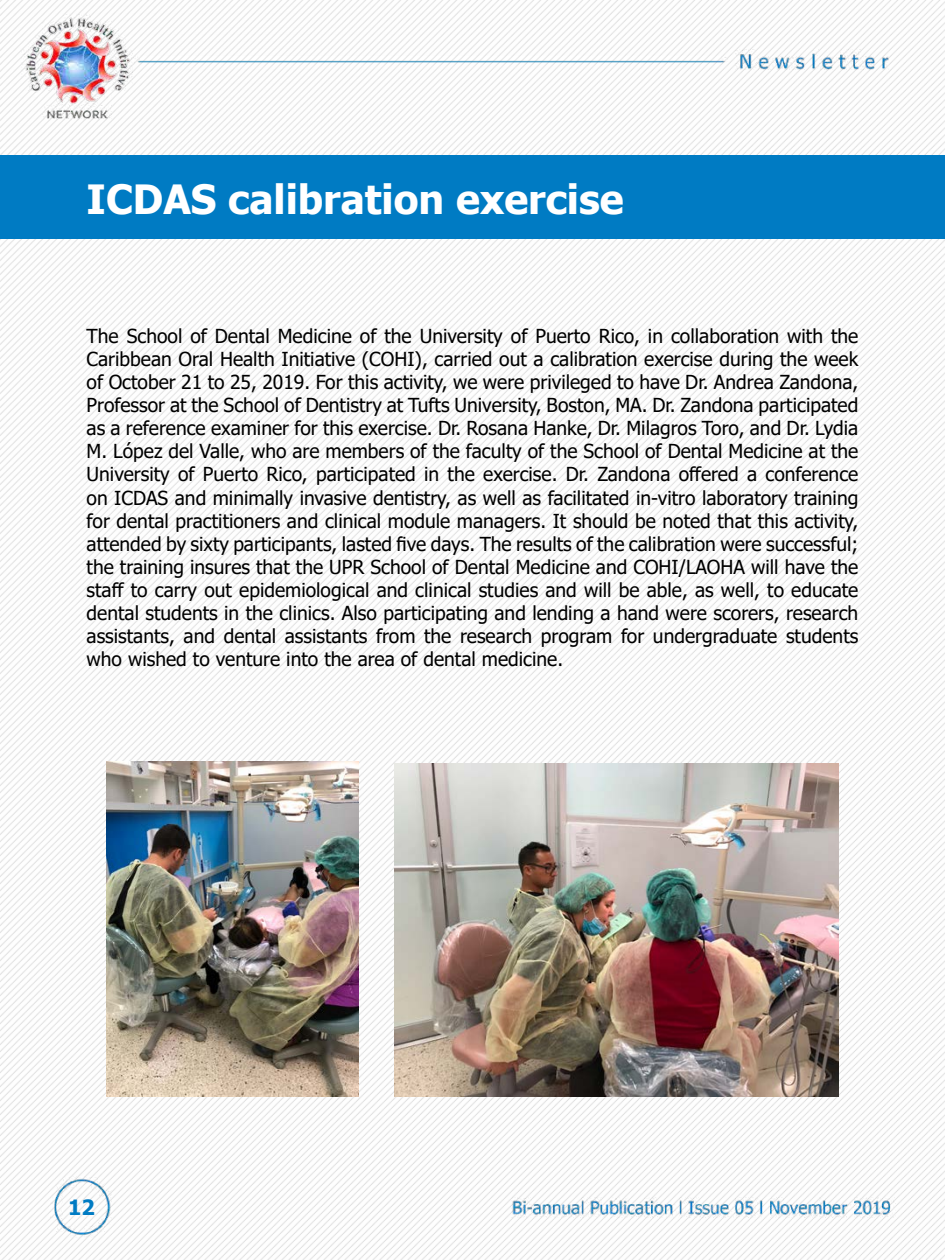
<style>
.page{position:relative;width:945px;height:1260px;background:#fff}
.page>*{position:absolute;margin:0;border:0;box-sizing:border-box;transform-origin:0 0}
.t1{font:700 40.25px "Tahoma";color:#fff}
.t2{font:700 21px "Tahoma";color:#007bc3}
.t3{font:19.25px/23.1px "Tahoma";color:#000;text-align:justify}
</style>
<div class="page">
<img style="left:0;top:0;width:945px;height:1260px">
<img style="left:107px;top:761px;width:251px;height:335px">
<img style="left:394px;top:763px;width:444px;height:333px">
<div style="left:0;top:155px;width:945px;height:84px;background:#007bc3"></div>
<h1 class="t1" style="left:87px;top:171px;width:539px">ICDAS calibration exercise</h1>
<p class="t3" style="left:87px;top:325px;width:773px">The School of Dental Medicine of the University of Puerto Rico, in collaboration with the Caribbean Oral Health Initiative (COHI), carried out a calibration exercise during the week of October 21 to 25, 2019. For this activity, we were privileged to have Dr. Andrea Zandona, Professor at the School of Dentistry at Tufts University, Boston, MA. Dr. Zandona participated as a reference examiner for this exercise. Dr. Rosana Hanke, Dr. Milagros Toro, and Dr. Lydia M. López del Valle, who are members of the faculty of the School of Dental Medicine at the University of Puerto Rico, participated in the exercise. Dr. Zandona offered a conference on ICDAS and minimally invasive dentistry, as well as facilitated in-vitro laboratory training for dental practitioners and clinical module managers. It should be noted that this activity, attended by sixty participants, lasted five days. The results of the calibration were successful; the training insures that the UPR School of Dental Medicine and COHI/LAOHA will have the staff to carry out epidemiological and clinical studies and will be able, as well, to educate dental students in the clinics. Also participating and lending a hand were scorers, research assistants, and dental assistants from the research program for undergraduate students who wished to venture into the area of dental medicine.</p>
<p class="t2" style="left:68px;top:1193px;width:28px">12</p>
</div>
